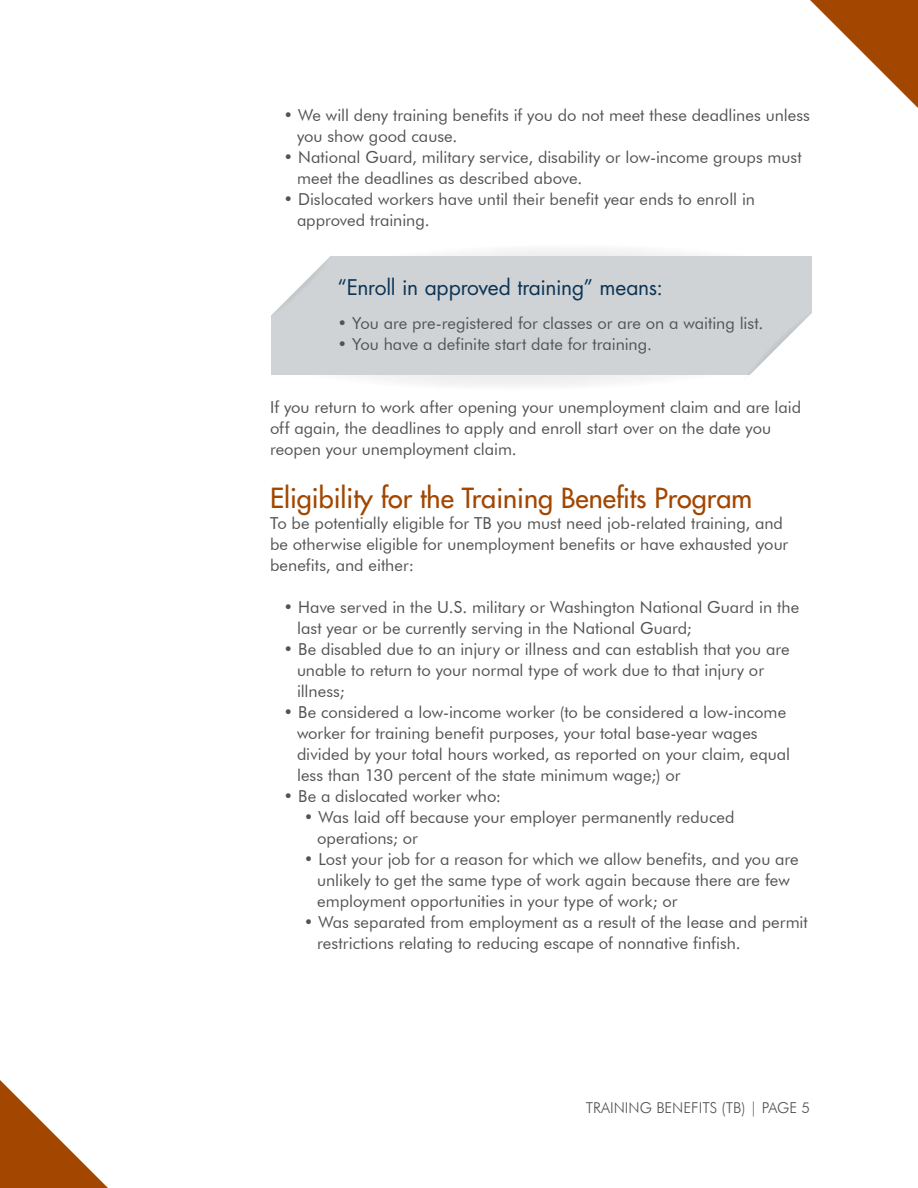
<style>
.page{position:relative;width:918px;height:1188px;background:#fff}
.page>*{position:absolute;margin:0;border:0;box-sizing:border-box;transform-origin:0 0}
.Subhead{font:27px "Futura";color:#a24600}
.Paragraph_heading{font:21px "Futura Std";letter-spacing:-.015em;color:#0d3455}
.Body_Text{font:16.5px/21px "Futura BT";color:#525353}
.t1{font:300 15px "Futura BT";color:#525353}
</style>
<div class="page">
<svg style="left:810px;top:0;width:108px;height:108px"></svg>
<svg style="left:0;top:1080px;width:108px;height:108px"></svg>
<svg style="left:271px;top:250px;width:541px;height:135px"></svg>
<p class="Body_Text" style="left:297px;top:104px;width:515px;text-indent:-14px">• We will deny training benefits if you do not meet these deadlines unless you show good cause.</p>
<p class="Body_Text" style="left:297px;top:146px;width:506px;text-indent:-14px">• National Guard, military service, disability or low-income groups must meet the deadlines as described above.</p>
<p class="Body_Text" style="left:297px;top:188px;width:460px;text-indent:-14px">• Dislocated workers have until their benefit year ends to enroll in approved training.</p>
<h3 class="Paragraph_heading" style="left:338px;top:273px;width:327px">“Enroll in approved training” means:</h3>
<p class="Body_Text" style="left:338px;top:313px;width:427px">• You are pre-registered for classes or are on a waiting list.</p>
<p class="Body_Text" style="left:338px;top:334px;width:316px">• You have a definite start date for training.</p>
<p class="Body_Text" style="left:270px;top:397px;width:533px">If you return to work after opening your unemployment claim and are laid off again, the deadlines to apply and enroll start over on the date you reopen your unemployment claim.</p>
<h2 class="Subhead" style="left:270px;top:481px;width:484px">Eligibility for the Training Benefits Program</h2>
<p class="Body_Text" style="left:270px;top:512px;width:520px">To be potentially eligible for TB you must need job-related training, and be otherwise eligible for unemployment benefits or have exhausted your benefits, and either:</p>
<p class="Body_Text" style="left:297px;top:596px;width:504px;text-indent:-14px">• Have served in the U.S. military or Washington National Guard in the last year or be currently serving in the National Guard;</p>
<p class="Body_Text" style="left:297px;top:638px;width:494px;text-indent:-14px">• Be disabled due to an injury or illness and can establish that you are unable to return to your normal type of work due to that injury or illness;</p>
<p class="Body_Text" style="left:297px;top:701px;width:495px;text-indent:-14px">• Be considered a low-income worker (to be considered a low-income worker for training benefit purposes, your total base-year wages divided by your total hours worked, as reported on your claim, equal less than 130 percent of the state minimum wage;) or</p>
<p class="Body_Text" style="left:284px;top:785px;width:219px">• Be a dislocated worker who:</p>
<p class="Body_Text" style="left:317px;top:806px;width:419px;text-indent:-14px">• Was laid off because your employer permanently reduced operations; or</p>
<p class="Body_Text" style="left:317px;top:848px;width:483px;text-indent:-14px">• Lost your job for a reason for which we allow benefits, and you are unlikely to get the same type of work again because there are few employment opportunities in your type of work; or</p>
<p class="Body_Text" style="left:317px;top:911px;width:492px;text-indent:-14px">• Was separated from employment as a result of the lease and permit restrictions relating to reducing escape of nonnative finfish.</p>
<p class="t1" style="left:586px;top:1098px;width:17px">TRAINING</p>
<p class="t1" style="left:656px;top:1098px;width:17px">BENEFITS</p>
<p class="t1" style="left:722px;top:1098px;width:90px">(TB) | PAGE 5</p>
</div>
